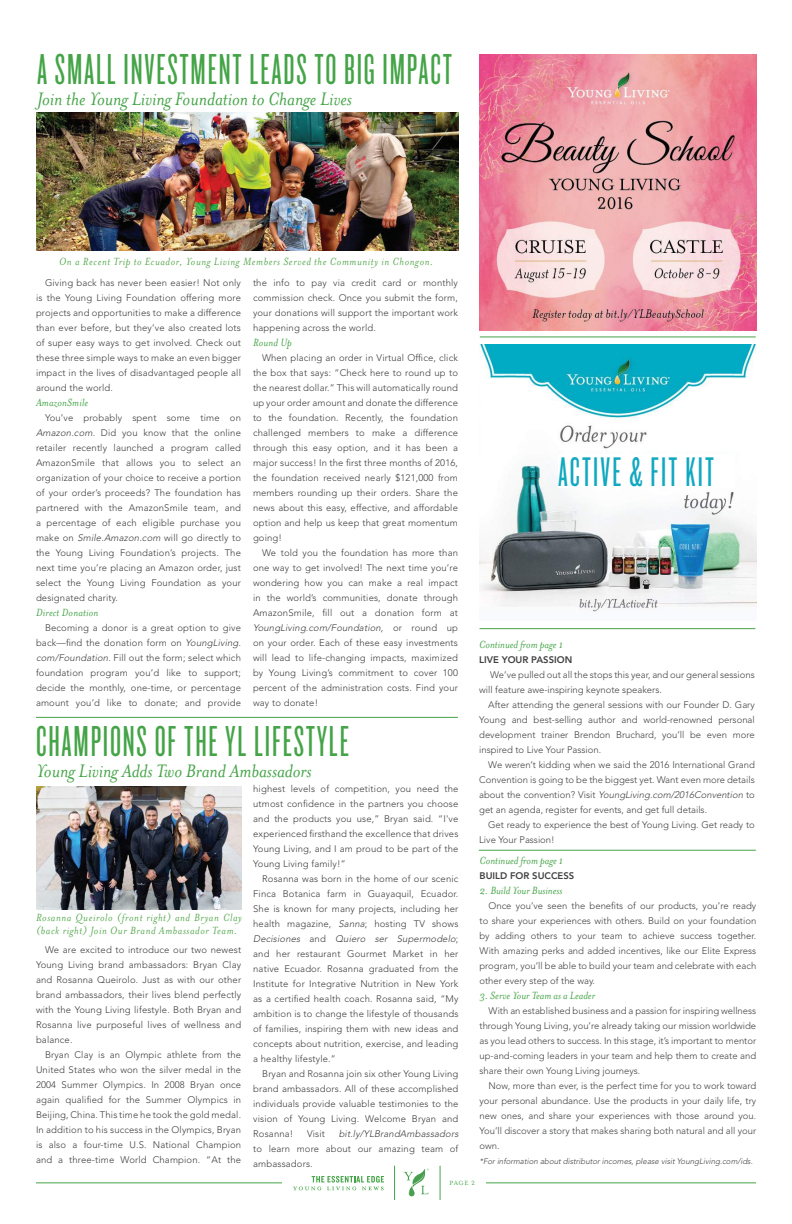
<style>
.page{position:relative;width:792px;height:1224px;background:#fff}
.page>*{position:absolute;margin:0;border:0;box-sizing:border-box;transform-origin:0 0}
.t1{font:45px "Knockout 26 Junior Flywght";letter-spacing:.04em;color:#44a447}
.t2{font:43px "Knockout 26 Junior Flywght";letter-spacing:.05em;color:#11a8c0}
.t3{font:italic 20.8px "Mrs Eaves OT";color:#44a447}
.t4{font:italic 12px/13px "Mrs Eaves OT";letter-spacing:.05em;color:#5baa53}
.t5{font:italic 12px "Mrs Eaves OT";color:#45a447}
.t6{font:300 9.5px/15px "Avenir LT Std";letter-spacing:.015em;color:#3e3e3f;text-align:justify}
.t7{font:300 9.5px/15px "Avenir LT Std";color:#414243;text-align:justify}
.t8{font:800 9.5px "Avenir LT Std";color:#414042}
.t9{font:italic 300 9.5px "Avenir LT Std";color:#3e3e3f}
.t10{font:italic 300 8px "Avenir LT Std";color:#414243}
.t11{font:7px "Mrs Eaves OT";color:#44a447}
.s1{font-style:italic}
</style>
<div class="page">
<hr style="left:36px;top:1183px;width:246px;height:1px;background:#44a447">
<svg style="left:293px;top:1176px;width:91px;height:14px"></svg>
<hr style="left:394px;top:1166px;width:1px;height:34px;background:#44a447">
<hr style="left:440px;top:1166px;width:1px;height:34px;background:#44a447">
<hr style="left:486px;top:1183px;width:270px;height:1px;background:#44a447">
<svg style="left:404px;top:1169px;width:25px;height:27px"></svg>
<hr style="left:36px;top:717px;width:422px;height:1px;background:#44a447">
<hr style="left:479px;top:850px;width:277px;height:1px;background:#44a447">
<hr style="left:480px;top:337px;width:276px;height:1px;background:#44a447">
<img style="left:36px;top:112px;width:423px;height:139px">
<img style="left:480px;top:54px;width:277px;height:276px">
<img style="left:480px;top:345px;width:276px;height:268px">
<img style="left:36px;top:786px;width:206px;height:123px">
<hr style="left:480px;top:628px;width:275px;height:1px;background:#44a447">
<div style="left:558px;top:454px;width:176px;height:33px;background:#fff"></div>
<h1 class="t1" style="left:37px;top:44px;width:417px">A SMALL INVESTMENT LEADS TO BIG IMPACT</h1>
<h3 class="t3" style="left:37px;top:88px;width:316px">Join the Young Living Foundation to Change Lives</h3>
<p class="t4" style="left:59px;top:255px;width:375px">On a Recent Trip to Ecuador, Young Living Members Served the Community in Chongon.</p>
<p class="t6" style="left:36px;top:275px;width:207px;text-indent:9px">Giving back has never been easier! Not only is the Young Living Foundation offering more projects and opportunities to make a difference than ever before, but they’ve also created lots of super easy ways to get involved. Check out these three simple ways to make an even bigger impact in the lives of disadvantaged people all around the world.</p>
<p class="t5" style="left:36px;top:396px;width:54px">AmazonSmile</p>
<p class="t6" style="left:36px;top:410px;width:207px;text-indent:9px">You’ve probably spent some time on <span class="s1">Amazon.com</span>. Did you know that the online retailer recently launched a program called AmazonSmile that allows you to select an organization of your choice to receive a portion of your order’s proceeds? The foundation has partnered with the AmazonSmile team, and a percentage of each eligible purchase you make on <span class="s1">Smile.Amazon.com</span> will go directly to the Young Living Foundation’s projects. The next time you’re placing an Amazon order, just select the Young Living Foundation as your designated charity.</p>
<p class="t5" style="left:36px;top:606px;width:64px">Direct Donation</p>
<p class="t6" style="left:36px;top:620px;width:208px;text-align:left;text-indent:9px">Becoming a donor is a great option to give back—find the donation form on <span class="s1">YoungLiving. com/Foundation</span>. Fill out the form; select which foundation program you’d like to support; decide the monthly, one-time, or percentage amount you’d like to donate; and provide</p>
<p class="t6" style="left:253px;top:275px;width:207px">the info to pay via credit card or monthly commission check. Once you submit the form, your donations will support the important work happening across the world.</p>
<p class="t5" style="left:253px;top:336px;width:40px">Round Up</p>
<p class="t6" style="left:253px;top:350px;width:207px;text-indent:9px">When placing an order in Virtual Office, click the box that says: “Check here to round up to the nearest dollar.” This will automatically round up your order amount and donate the difference to the foundation. Recently, the foundation challenged members to make a difference through this easy option, and it has been a major success! In the first three months of 2016, the foundation received nearly $121,000 from members rounding up their orders. Share the news about this easy, effective, and affordable option and help us keep that great momentum going!</p>
<p class="t6" style="left:253px;top:545px;width:207px;text-indent:9px">We told you the foundation has more than one way to get involved! The next time you’re wondering how you can make a real impact in the world’s communities, donate through AmazonSmile, fill out a donation form at <span class="s1">YoungLiving.com/Foundation</span>, o r ro u n d u p on your order. Each of these easy investments will lead to life-changing impacts, maximized by Young Living’s commitment to cover 100 percent of the administration costs. Find your way to donate!</p>
<h1 class="t1" style="left:36px;top:716px;width:315px">CHAMPIONS OF THE YL LIFESTYLE</h1>
<h3 class="t3" style="left:36px;top:760px;width:277px">Young Living Adds Two Brand Ambassadors</h3>
<p class="t4" style="left:36px;top:911px;width:207px">Rosanna Queirolo (front right) and Bryan Clay (back right) Join Our Brand Ambassador Team.</p>
<p class="t6" style="left:36px;top:942px;width:207px;text-indent:9px">We are excited to introduce our two newest Young Living brand ambassadors: Bryan Clay and Rosanna Queirolo. Just as with our other brand ambassadors, their lives blend perfectly with the Young Living lifestyle. Both Bryan and Rosanna live purposeful lives of wellness and balance.</p>
<p class="t6" style="left:36px;top:1047px;width:207px;text-indent:9px">Bryan Clay is an Olympic athlete from the United States who won the silver medal in the 2004 Summer Olympics. In 2008 Bryan once again qualified for the Summer Olympics in Beijing, China. This time he took the gold medal.<br>In addition to his success in the Olympics, Bryan is also a four-time U.S. National Champion and a three-time World Champion. “At the</p>
<p class="t6" style="left:253px;top:781px;width:207px">highest levels of competition, you need the utmost confidence in the partners you choose and the products you use,” Bryan said. “I've experienced firsthand the excellence that drives Young Living, and I am proud to be part of the Young Living family!”</p>
<p class="t6" style="left:253px;top:871px;width:207px;text-indent:9px">Rosanna was born in the home of our scenic Finca Botanica farm in Guayaquil, Ecuador.<br>She is known for many projects, including her health magazine, <span class="s1">Sanna</span>; hosting TV shows <span class="s1">Decisiones</span> a n d <span class="s1">Quiero ser Supermodelo</span>; and her restaurant Gourmet Market in her native Ecuador. Rosanna graduated from the Institute for Integrative Nutrition in New York as a certified health coach. Rosanna said, “My ambition is to change the lifestyle of thousands of families, inspiring them with new ideas and concepts about nutrition, exercise, and leading a healthy lifestyle.”</p>
<p class="t6" style="left:253px;top:1066px;width:207px;text-indent:9px">Bryan and Rosanna join six other Young Living brand ambassadors. All of these accomplished individuals provide valuable testimonies to the vision of Young Living. Welcome Bryan and Rosanna!</p>
<p class="t6" style="left:307px;top:1126px;width:20px">Visit</p>
<p class="t9" style="left:339px;top:1128px;width:123px">bit.ly/YLBrandAmbassadors</p>
<p class="t6" style="left:253px;top:1141px;width:207px">to learn more about our amazing team of ambassadors.</p>
<h2 class="t2" style="left:558px;top:447px;width:158px">ACTIVE &amp; FIT KIT</h2>
<p class="t5" style="left:479px;top:638px;width:85px">Continued from page 1</p>
<p class="t8" style="left:479px;top:654px;width:95px">LIVE YOUR PASSION</p>
<p class="t7" style="left:479px;top:667px;width:277px;text-indent:11px">We’ve pulled out all the stops this year, and our general sessions will feature awe-inspiring keynote speakers.</p>
<p class="t7" style="left:479px;top:697px;width:277px;text-indent:9px">After attending the general sessions with our Founder D. Gary Young and best-selling author and world-renowned personal development trainer Brendon Bruchard, you’ll be even more inspired to Live Your Passion.</p>
<p class="t7" style="left:479px;top:757px;width:277px;text-indent:9px">We weren’t kidding when we said the 2016 International Grand Convention is going to be the biggest yet. Want even more details a b o ut t h e co nve nt i o n ? Vi s it <span class="s1">YoungLiving.com/2016Convention</span> to get an agenda, register for events, and get full details.</p>
<p class="t7" style="left:479px;top:817px;width:277px;text-indent:9px">Get ready to experience the best of Young Living. Get ready to<br>Live Your Passion!</p>
<p class="t5" style="left:480px;top:854px;width:85px">Continued from page 1</p>
<p class="t8" style="left:480px;top:870px;width:96px">BUILD FOR SUCCESS</p>
<p class="t5" style="left:480px;top:884px;width:84px">2. Build Your Business</p>
<p class="t7" style="left:480px;top:898px;width:278px;text-indent:9px">Once you’ve seen the benefits of our products, you’re ready to share your experiences with others. Build on your foundation by adding others to your team to achieve success together.<br>With amazing perks and added incentives, like our Elite Express program, you’ll be able to build your team and celebrate with each other every step of the way.</p>
<p class="t5" style="left:480px;top:989px;width:117px">3. Serve Your Team as a Leader</p>
<p class="t7" style="left:480px;top:1003px;width:278px;text-indent:9px">With an established business and a passion for inspiring wellness through Young Living, you’re already taking our mission worldwide as you lead others to success. In this stage, it’s important to mentor up-and-coming leaders in your team and help them to create and share their own Young Living journeys.</p>
<p class="t7" style="left:480px;top:1078px;width:278px;text-indent:9px">Now, more than ever, is the perfect time for you to work toward your personal abundance. Use the products in your daily life, try new ones, and share your experiences with those around you.<br>You’ll discover a story that makes sharing both natural and all your own.</p>
<p class="t10" style="left:480px;top:1156px;width:276px">*Forinformation aboutdistributorincomes,please visitYoungLiving.com/ids.</p>
<p class="t11" style="left:450px;top:1179px;width:27px">PAGE 2</p>
</div>
